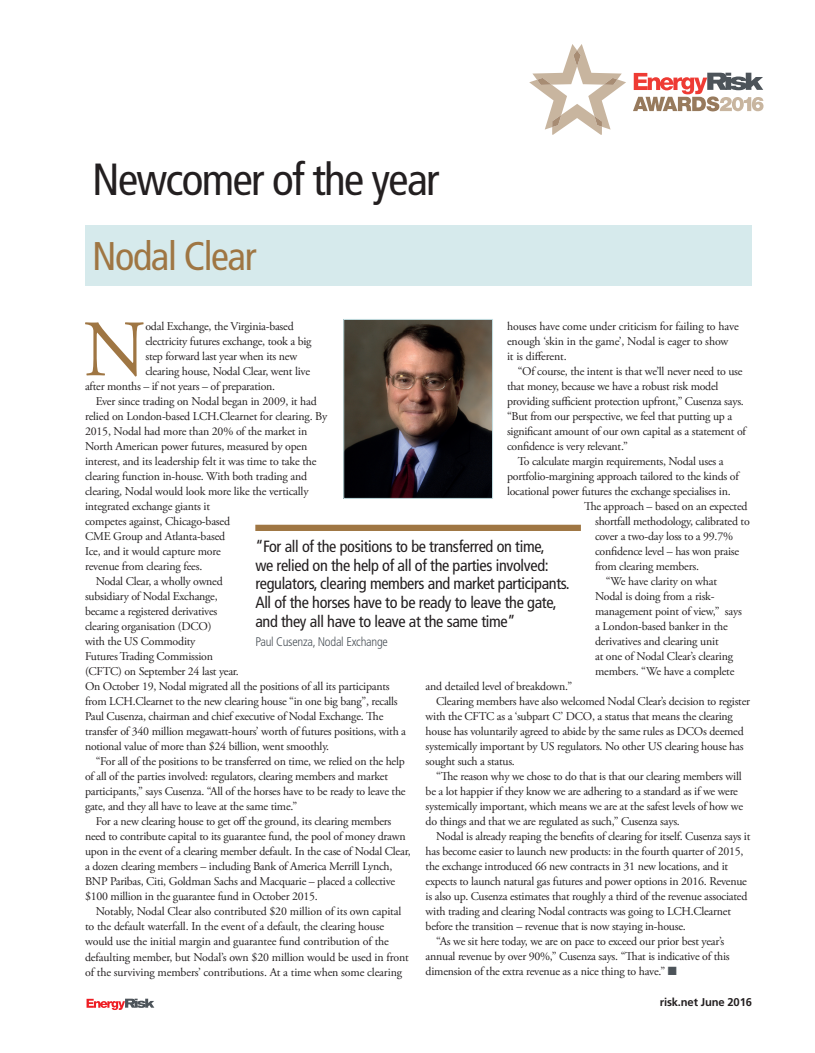
<style>
.page{position:relative;width:815px;height:1053px;background:#fff}
.page>*{position:absolute;margin:0;border:0;box-sizing:border-box;transform-origin:0 0}
.t1{font:79.75px "Adobe Garamond Pro";color:#9f7643}
.t2{font:condensed 45px "Frutiger LT Std";letter-spacing:-.035em;color:#231f20}
.t3{font:condensed 40px "Frutiger LT Std";letter-spacing:-.035em;color:#9f7643}
.t4{font:condensed 16.25px/18.8px "Frutiger LT Std";letter-spacing:-.02em;color:#231f20}
.t5{font:300 condensed 12.5px "Frutiger LT Std";letter-spacing:-.02em;color:#4d545a}
.t6{font:11.88px/15px "Adobe Garamond Pro";letter-spacing:-.02em;color:#231f20}
.t7{font:700 11.25px "Frutiger LT Std";letter-spacing:-.015em;color:#231f20}
.s1{color:#4d545a}
</style>
<div class="page">
<img style="left:345px;top:321px;width:146px;height:175px">
<div style="left:343px;top:319px;width:150px;height:179px;border:1px solid #c6e1e5"></div>
<div style="left:85px;top:225px;width:666px;height:60px;background:#d6eaec"></div>
<svg style="left:529px;top:44px;width:97px;height:91px"></svg>
<svg style="left:633px;top:73px;width:130px;height:38px"></svg>
<div style="left:255px;top:524px;width:326px;height:7px;background:#9f7643"></div>
<svg style="left:87px;top:998px;width:67px;height:11px"></svg>
<h2 class="t2" style="left:92px;top:153px;width:349px">Newcomer of the year</h2>
<h3 class="t3" style="left:92px;top:233px;width:166px">Nodal Clear</h3>
<p class="t6" style="left:507px;top:319px;width:233px">houses have come under criticism for failing to have enough ‘skin in the game’, Nodal is eager to show<br>it is different.</p>
<p class="t6" style="left:518px;top:364px;width:226px">“Of course, the intent is that we’ll never need to use</p>
<p class="t6" style="left:507px;top:379px;width:213px">that money, because we have a robust risk model</p>
<p class="t6" style="left:507px;top:394px;width:238px">providing sufficient protection upfront,” Cusenza says.</p>
<p class="t6" style="left:507px;top:409px;width:227px">“But from our perspective, we feel that putting up a</p>
<p class="t6" style="left:507px;top:424px;width:241px">significant amount of our own capital as a statement of</p>
<p class="t6" style="left:507px;top:439px;width:122px">confidence is very relevant.”</p>
<p class="t6" style="left:518px;top:454px;width:207px">To calculate margin requirements, Nodal uses a</p>
<p class="t6" style="left:507px;top:469px;width:233px">portfolio-margining approach tailored to the kinds of</p>
<p class="t6" style="left:507px;top:484px;width:225px">locational power futures the exchange specialises in.</p>
<p class="t6" style="left:584px;top:499px;width:165px">The approach – based on an expected</p>
<p class="t6" style="left:595px;top:514px;width:156px">shortfall methodology, calibrated to</p>
<p class="t6" style="left:595px;top:529px;width:140px">cover a two-day loss to a 99.7%</p>
<p class="t6" style="left:595px;top:544px;width:146px">confidence level – has won praise</p>
<p class="t6" style="left:595px;top:559px;width:105px">from clearing members.</p>
<p class="t6" style="left:606px;top:574px;width:113px">“We have clarity on what</p>
<p class="t6" style="left:595px;top:589px;width:121px">Nodal is doing from a risk-</p>
<p class="t6" style="left:595px;top:604px;width:148px">management point of view,” says</p>
<p class="t6" style="left:595px;top:619px;width:134px">a London-based banker in the</p>
<p class="t6" style="left:595px;top:634px;width:125px">derivatives and clearing unit</p>
<p class="t6" style="left:595px;top:649px;width:139px">at one of Nodal Clear’s clearing</p>
<p class="t6" style="left:595px;top:664px;width:141px">members. “We have a complete</p>
<p class="t6" style="left:426px;top:679px;width:148px">and detailed level of breakdown.”</p>
<p class="t6" style="left:436px;top:694px;width:315px">Clearing members have also welcomed Nodal Clear’s decision to register</p>
<p class="t6" style="left:426px;top:709px;width:309px">with the CFTC as a ‘subpart C’ DCO, a status that means the clearing</p>
<p class="t6" style="left:426px;top:724px;width:320px">house has voluntarily agreed to abide by the same rules as DCOs deemed</p>
<p class="t6" style="left:426px;top:739px;width:319px">systemically important by US regulators. No other US clearing house has</p>
<p class="t6" style="left:426px;top:754px;width:91px">sought such a status.</p>
<p class="t6" style="left:436px;top:769px;width:307px">“The reason why we chose to do that is that our clearing members will</p>
<p class="t6" style="left:426px;top:784px;width:314px">be a lot happier if they know we are adhering to a standard as if we were</p>
<p class="t6" style="left:426px;top:799px;width:319px">systemically important, which means we are at the safest levels of how we</p>
<p class="t6" style="left:426px;top:814px;width:256px">do things and that we are regulated as such,” Cusenza says.</p>
<p class="t6" style="left:436px;top:829px;width:316px">Nodal is already reaping the benefits of clearing for itself. Cusenza says it</p>
<p class="t6" style="left:426px;top:844px;width:319px">has become easier to launch new products: in the fourth quarter of 2015,</p>
<p class="t6" style="left:426px;top:859px;width:304px">the exchange introduced 66 new contracts in 31 new locations, and it</p>
<p class="t6" style="left:426px;top:874px;width:323px">expects to launch natural gas futures and power options in 2016. Revenue</p>
<p class="t6" style="left:426px;top:889px;width:323px">is also up. Cusenza estimates that roughly a third of the revenue associated</p>
<p class="t6" style="left:426px;top:904px;width:307px">with trading and clearing Nodal contracts was going to LCH.Clearnet</p>
<p class="t6" style="left:426px;top:919px;width:262px">before the transition – revenue that is now staying in-house.</p>
<p class="t6" style="left:436px;top:934px;width:290px">“As we sit here today, we are on pace to exceed our prior best year’s</p>
<p class="t6" style="left:426px;top:949px;width:306px">annual revenue by over 90%,” Cusenza says. “That is indicative of this</p>
<p class="t6" style="left:426px;top:964px;width:253px">dimension of the extra revenue as a nice thing to have.” <span class="s1">■</span></p>
<h1 class="t1" style="left:83px;top:302px;width:64px">N</h1>
<p class="t6" style="left:145px;top:319px;width:150px">odal Exchange, the Virginia-based</p>
<p class="t6" style="left:145px;top:334px;width:168px">electricity futures exchange, took a big</p>
<p class="t6" style="left:145px;top:349px;width:153px">step forward last year when its new</p>
<p class="t6" style="left:145px;top:364px;width:166px">clearing house, Nodal Clear, went live</p>
<p class="t6" style="left:85px;top:379px;width:192px">after months – if not years – of preparation.</p>
<p class="t6" style="left:96px;top:394px;width:223px">Ever since trading on Nodal began in 2009, it had</p>
<p class="t6" style="left:85px;top:409px;width:244px">relied on London-based LCH.Clearnet for clearing. By</p>
<p class="t6" style="left:85px;top:424px;width:224px">2015, Nodal had more than 20% of the market in</p>
<p class="t6" style="left:85px;top:439px;width:224px">North American power futures, measured by open</p>
<p class="t6" style="left:85px;top:454px;width:233px">interest, and its leadership felt it was time to take the</p>
<p class="t6" style="left:85px;top:469px;width:224px">clearing function in-house. With both trading and</p>
<p class="t6" style="left:85px;top:484px;width:225px">clearing, Nodal would look more like the vertically</p>
<p class="t6" style="left:85px;top:499px;width:127px">integrated exchange giants it</p>
<p class="t6" style="left:85px;top:514px;width:147px">competes against, Chicago-based</p>
<p class="t6" style="left:85px;top:529px;width:142px">CME Group and Atlanta-based</p>
<p class="t6" style="left:85px;top:544px;width:137px">Ice, and it would capture more</p>
<p class="t6" style="left:85px;top:559px;width:119px">revenue from clearing fees.</p>
<p class="t6" style="left:96px;top:574px;width:129px">Nodal Clear, a wholly owned</p>
<p class="t6" style="left:85px;top:589px;width:134px">subsidiary of Nodal Exchange,</p>
<p class="t6" style="left:85px;top:604px;width:134px">became a registered derivatives</p>
<p class="t6" style="left:85px;top:619px;width:128px">clearing organisation (DCO)</p>
<p class="t6" style="left:85px;top:634px;width:112px">with the US Commodity</p>
<p class="t6" style="left:85px;top:649px;width:129px">Futures Trading Commission</p>
<p class="t6" style="left:85px;top:664px;width:155px">(CFTC) on September 24 last year.</p>
<p class="t6" style="left:85px;top:679px;width:306px">On October 19, Nodal migrated all the positions of all its participants</p>
<p class="t6" style="left:85px;top:694px;width:314px">from LCH.Clearnet to the new clearing house “in one big bang”, recalls</p>
<p class="t6" style="left:85px;top:709px;width:300px">Paul Cusenza, chairman and chief executive of Nodal Exchange. The</p>
<p class="t6" style="left:85px;top:724px;width:323px">transfer of 340 million megawatt-hours’ worth of futures positions, with a</p>
<p class="t6" style="left:85px;top:739px;width:246px">notional value of more than $24 billion, went smoothly.</p>
<p class="t6" style="left:96px;top:754px;width:311px">“For all of the positions to be transferred on time, we relied on the help</p>
<p class="t6" style="left:85px;top:769px;width:305px">of all of the parties involved: regulators, clearing members and market</p>
<p class="t6" style="left:85px;top:784px;width:322px">participants,” says Cusenza. “All of the horses have to be ready to leave the</p>
<p class="t6" style="left:85px;top:799px;width:214px">gate, and they all have to leave at the same time.”</p>
<p class="t6" style="left:96px;top:814px;width:297px">For a new clearing house to get off the ground, its clearing members</p>
<p class="t6" style="left:85px;top:829px;width:322px">need to contribute capital to its guarantee fund, the pool of money drawn</p>
<p class="t6" style="left:85px;top:844px;width:327px">upon in the event of a clearing member default. In the case of Nodal Clear,</p>
<p class="t6" style="left:85px;top:859px;width:309px">a dozen clearing members – including Bank of America Merrill Lynch,</p>
<p class="t6" style="left:85px;top:874px;width:312px">BNP Paribas, Citi, Goldman Sachs and Macquarie – placed a collective</p>
<p class="t6" style="left:85px;top:889px;width:234px">$100 million in the guarantee fund in October 2015.</p>
<p class="t6" style="left:96px;top:904px;width:307px">Notably, Nodal Clear also contributed $20 million of its own capital</p>
<p class="t6" style="left:85px;top:919px;width:301px">to the default waterfall. In the event of a default, the clearing house</p>
<p class="t6" style="left:85px;top:934px;width:305px">would use the initial margin and guarantee fund contribution of the</p>
<p class="t6" style="left:85px;top:949px;width:325px">defaulting member, but Nodal’s own $20 million would be used in front</p>
<p class="t6" style="left:85px;top:964px;width:319px">of the surviving members’ contributions. At a time when some clearing</p>
<p class="t4" style="left:255px;top:537px;width:316px">“For all of the positions to be transferred on time,<br>we relied on the help of all of the parties involved: regulators, clearing members and market participants.<br>All of the horses have to be ready to leave the gate, and they all have to leave at the same time”</p>
<p class="t5" style="left:255px;top:634px;width:134px">Paul Cusenza, Nodal Exchange</p>
<p class="t7" style="left:660px;top:994px;width:94px">risk.net June 2016</p>
</div>
